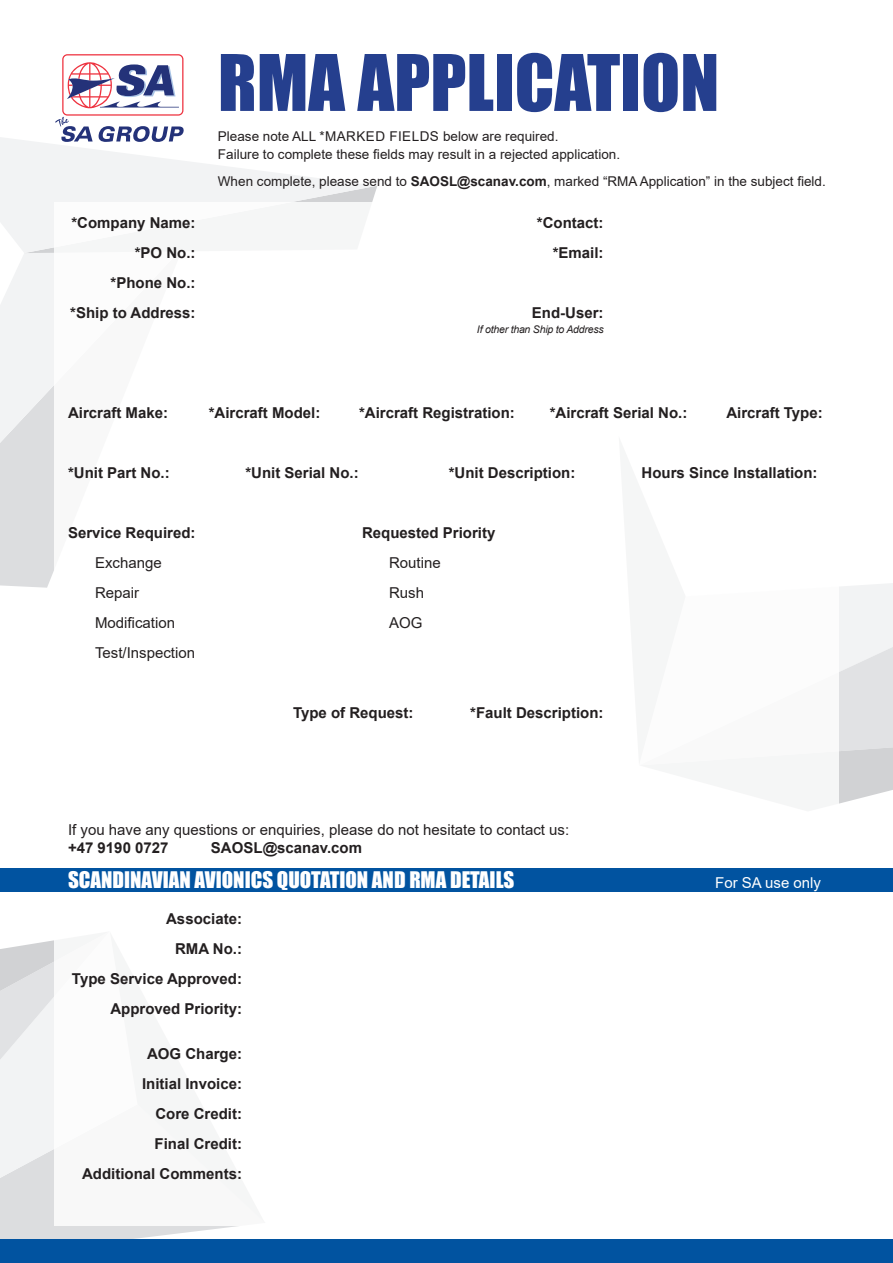
<style>
.page{position:relative;width:893px;height:1263px;background:#fff}
.page>*{position:absolute;margin:0;border:0;box-sizing:border-box;transform-origin:0 0}
.t1{font:72px "Impact";color:#253f8e}
.t2{font:21px "Impact";color:#fff}
.t3{font:700 15px/30px "Arial";color:#231f20;text-align:right}
.t4{font:15px "Arial";color:#231f20}
.t5{font:15px "Arial";color:#fff}
.t6{font:13.5px/18px "Arial";color:#231f20}
.t7{font:italic 10.5px "Arial";letter-spacing:-.02em;color:#231f20}
.s1{font-weight:700}
</style>
<div class="page">
<svg style="left:0;top:940px;width:238px;height:299px"></svg>
<svg style="left:839px;top:583px;width:54px;height:221px"></svg>
<div style="left:0;top:1239px;width:893px;height:24px;background:#0153a0"></div>
<div style="left:0;top:443px;width:54px;height:145px;background:#dcdddf"></div>
<div style="left:54px;top:202px;width:785px;height:1024px;background:#fff"></div>
<svg style="left:0;top:54px;width:377px;height:389px"></svg>
<div style="left:0;top:868px;width:893px;height:24px;background:#0153a0"></div>
<h1 class="t1" style="left:218px;top:27px;width:503px">RMA APPLICATION</h1>
<p class="t6" style="left:218px;top:127px;width:404px">Please note ALL *MARKED FIELDS below are required.<br>Failure to complete these fields may result in a rejected application.</p>
<p class="t6" style="left:218px;top:172px;width:609px">When complete, please send to <span class="s1">SAOSL@scanav.com</span>, marked “RMA Application” in the subject field.</p>
<p class="t3" style="left:71px;top:208px;width:126px">*Company Name:</p>
<p class="t3" style="left:537px;top:208px;width:68px">*Contact:</p>
<p class="t3" style="left:135px;top:238px;width:62px">*PO No.:</p>
<p class="t3" style="left:553px;top:238px;width:52px">*Email:</p>
<p class="t3" style="left:70px;top:268px;width:127px">*Phone No.: *Ship to Address:</p>
<p class="t3" style="left:532px;top:298px;width:73px">End-User:</p>
<p class="t7" style="left:477px;top:322px;width:128px">If other than Ship to Address</p>
<p class="t3" style="left:68px;top:398px;width:102px">Aircraft Make:</p>
<p class="t3" style="left:209px;top:398px;width:113px">*Aircraft Model:</p>
<p class="t3" style="left:359px;top:398px;width:157px">*Aircraft Registration:</p>
<p class="t3" style="left:550px;top:398px;width:139px">*Aircraft Serial No.:</p>
<p class="t3" style="left:726px;top:398px;width:98px">Aircraft Type:</p>
<p class="t3" style="left:68px;top:458px;width:103px">*Unit Part No.:</p>
<p class="t3" style="left:245px;top:458px;width:115px">*Unit Serial No.:</p>
<p class="t3" style="left:449px;top:458px;width:128px">*Unit Description:</p>
<p class="t3" style="left:642px;top:458px;width:177px">Hours Since Installation:</p>
<p class="t3" style="left:68px;top:518px;width:129px">Service Required:</p>
<p class="t3" style="left:362px;top:518px;width:135px">Requested Priority</p>
<p class="t4" style="left:95px;top:553px;width:68px">Exchange</p>
<p class="t4" style="left:389px;top:553px;width:53px">Routine</p>
<p class="t4" style="left:95px;top:583px;width:46px">Repair</p>
<p class="t4" style="left:389px;top:583px;width:37px">Rush</p>
<p class="t4" style="left:95px;top:613px;width:82px">Modification</p>
<p class="t4" style="left:389px;top:613px;width:35px">AOG</p>
<p class="t4" style="left:95px;top:643px;width:102px">Test/Inspection</p>
<p class="t3" style="left:293px;top:698px;width:122px">Type of Request:</p>
<p class="t3" style="left:470px;top:698px;width:135px">*Fault Description:</p>
<p class="t4" style="left:68px;top:820px;width:503px">If you have any questions or enquiries, please do not hesitate to contact us:</p>
<p class="t3" style="left:68px;top:833px;width:102px">+47 9190 0727</p>
<p class="t3" style="left:211px;top:833px;width:153px">SAOSL@scanav.com</p>
<h2 class="t2" style="left:68px;top:864px;width:448px">SCANDINAVIAN AVIONICS QUOTATION AND RMA DETAILS</h2>
<p class="t5" style="left:715px;top:873px;width:107px">For SA use only</p>
<p class="t3" style="left:72px;top:904px;width:172px">Associate:<br>RMA No.:<br>Type Service Approved:<br>Approved Priority:</p>
<p class="t3" style="left:82px;top:1039px;width:162px">AOG Charge:<br>Initial Invoice:<br>Core Credit:<br>Final Credit:<br>Additional Comments:</p>
</div>
